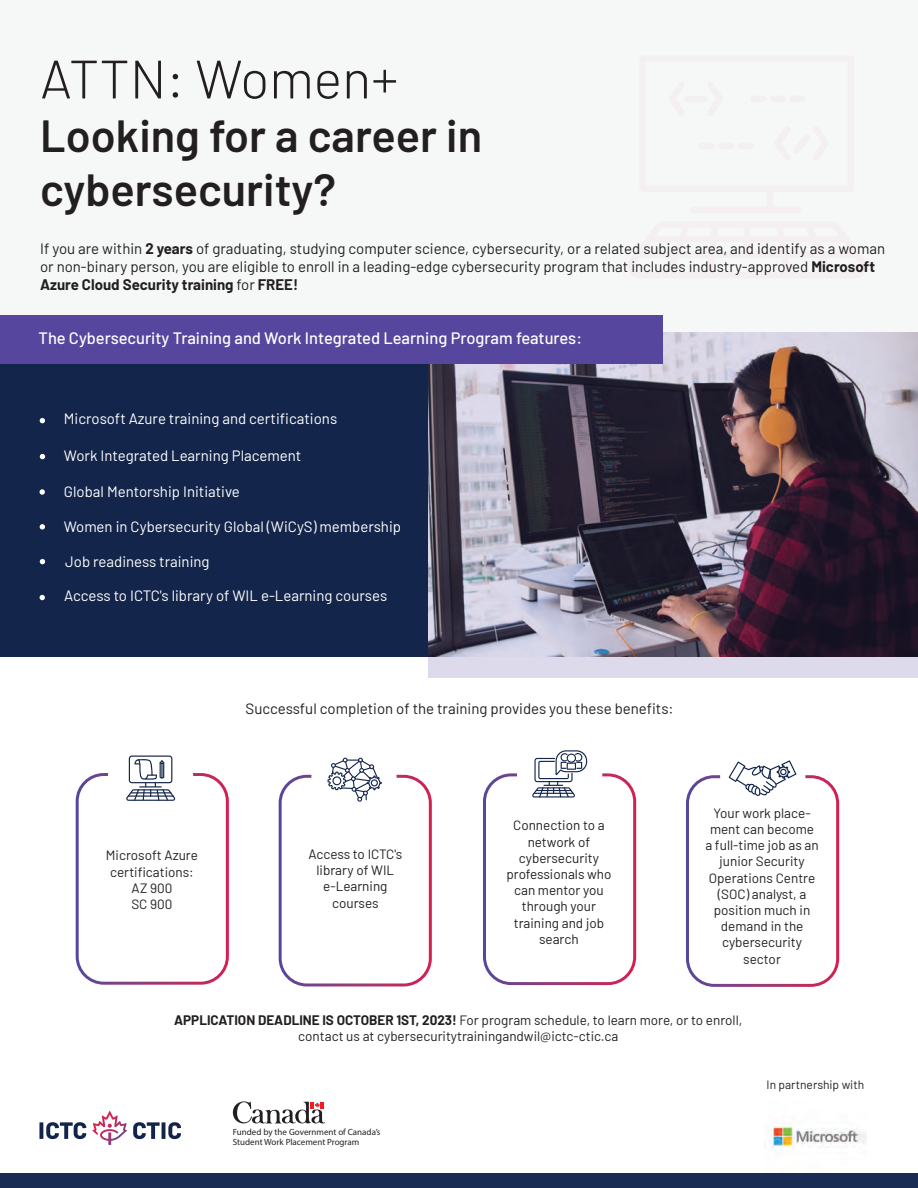
<style>
.page{position:relative;width:918px;height:1188px;background:#fff}
.page>*{position:absolute;margin:0;border:0;box-sizing:border-box;transform-origin:0 0}
.t1{font:300 54px "Barlow";color:#231f20}
.t2{font:600 45px/54px "Barlow";color:#231f20}
.t3{font:500 16.5px "Barlow";color:#fff}
.t4{font:15px/18px "Barlow";color:#231f20}
.t5{font:15px "Barlow";color:#fff}
.t6{font:13.5px/16.2px "Barlow";color:#231f20;text-align:center}
.t7{font:12px "Barlow";color:#231f20}
.t8{font:9px/10.8px "Myriad Pro";color:#231f20}
.s1{font-weight:700}
</style>
<div class="page">
<div style="left:0;top:0;width:918px;height:415px;background:#f6f8f8"></div>
<div style="left:0;top:332px;width:918px;height:325px;background:#13254a"></div>
<div style="left:0;top:1174px;width:918px;height:14px;background:#182c54"></div>
<div style="left:686px;top:775px;width:153px;height:212px;border:3px solid #fff;border-radius:27px"></div>
<div style="left:767px;top:188px;width:6px;height:23px;background:#f4eff1;border-radius:3px"></div>
<div style="left:690px;top:206px;width:111px;height:7px;background:#f4eff1;border-radius:3px"></div>
<div style="left:744px;top:221px;width:6px;height:37px;background:#f4eff1;border-radius:3px"></div>
<div style="left:0;top:315px;width:663px;height:48px;background:#56469d"></div>
<svg style="left:40px;top:418px;width:5px;height:5px"></svg>
<svg style="left:40px;top:454px;width:5px;height:5px"></svg>
<svg style="left:40px;top:489px;width:5px;height:6px"></svg>
<svg style="left:40px;top:524px;width:5px;height:6px"></svg>
<svg style="left:40px;top:559px;width:5px;height:5px"></svg>
<svg style="left:40px;top:595px;width:5px;height:5px"></svg>
<svg style="left:428px;top:332px;width:490px;height:345px;background:#6a6173"></svg>
<div style="left:483px;top:773px;width:153px;height:212px;border:3px solid #fff;border-radius:27px"></div>
<div style="left:279px;top:775px;width:153px;height:211px;border:3px solid #fff;border-radius:27px"></div>
<div style="left:76px;top:773px;width:153px;height:212px;border:3px solid #fff;border-radius:27px"></div>
<div style="left:517px;top:732px;width:85px;height:85px;background:#fff;border-radius:50%"></div>
<svg style="left:532px;top:750px;width:55px;height:48px"></svg>
<div style="left:311px;top:736px;width:86px;height:85px;background:#fff;border-radius:50%"></div>
<svg style="left:328px;top:758px;width:54px;height:44px"></svg>
<div style="left:720px;top:733px;width:85px;height:86px;background:#fff;border-radius:50%"></div>
<svg style="left:729px;top:760px;width:67px;height:36px"></svg>
<div style="left:108px;top:735px;width:85px;height:85px;background:#fff;border-radius:50%"></div>
<svg style="left:126px;top:756px;width:49px;height:45px"></svg>
<svg style="left:233px;top:1101px;width:92px;height:23px"></svg>
<svg style="left:39px;top:1122px;width:47px;height:17px"></svg>
<svg style="left:133px;top:1122px;width:48px;height:17px"></svg>
<svg style="left:92px;top:1111px;width:35px;height:34px"></svg>
<img style="left:764px;top:1117px;width:103px;height:37px">
<h1 class="t1" style="left:40px;top:40px;width:360px">ATTN: Women+</h1>
<h2 class="t2" style="left:40px;top:106px;width:444px">Looking for a career in cybersecurity?</h2>
<p class="t4" style="left:40px;top:239px;width:847px">If you are within <span class="s1">2 years</span> of graduating, studying computer science, cybersecurity, or a related subject area, and identify as a woman or non-binary person, you are eligible to enroll in a leading-edge cybersecurity program that includes industry-approved <span class="s1">Microsoft<br>Azure Cloud Security training</span> for <span class="s1">FREE!</span></p>
<p class="t3" style="left:39px;top:326px;width:545px">The Cybersecurity Training and Work Integrated Learning Program features:</p>
<p class="t5" style="left:64px;top:408px;width:275px">Microsoft Azure training and certifications</p>
<p class="t5" style="left:64px;top:444px;width:239px">Work Integrated Learning Placement</p>
<p class="t5" style="left:64px;top:480px;width:177px">Global Mentorship Initiative</p>
<p class="t5" style="left:64px;top:516px;width:339px">Women in Cybersecurity Global (WiCyS) membership</p>
<p class="t5" style="left:65px;top:551px;width:146px">Job readiness training</p>
<p class="t5" style="left:64px;top:585px;width:324px">Access to ICTC's library of WIL e-Learning courses</p>
<p class="t4" style="left:246px;top:698px;width:430px">Successful completion of the training provides you these benefits:</p>
<p class="t6" style="left:106px;top:846px;width:93px">Microsoft Azure certifications:<br>AZ 900<br>SC 900</p>
<p class="t6" style="left:308px;top:845px;width:96px">Access to ICTC's library of WIL e-Learning courses</p>
<p class="t6" style="left:506px;top:816px;width:107px">Connection to a network of cybersecurity professionals who can mentor you through your training and job search</p>
<p class="t6" style="left:705px;top:804px;width:115px">Your work place&shy;ment can become a full-time job as an junior Security<br>Operations Centre (SOC) analyst, a position much in demand in the cybersecurity sector</p>
<p class="t6" style="left:174px;top:1011px;width:570px"><span class="s1">APPLICATION DEADLINE IS OCTOBER 1ST, 2023!</span> For program schedule, to learn more, or to enroll, contact us at cybersecuritytrainingandwil@ictc-ctic.ca</p>
<p class="t8" style="left:233px;top:1126px;width:149px">Funded by the Government of Canada’s<br>Student Work Placement Program</p>
<p class="t7" style="left:767px;top:1076px;width:99px">In partnership with</p>
</div>
